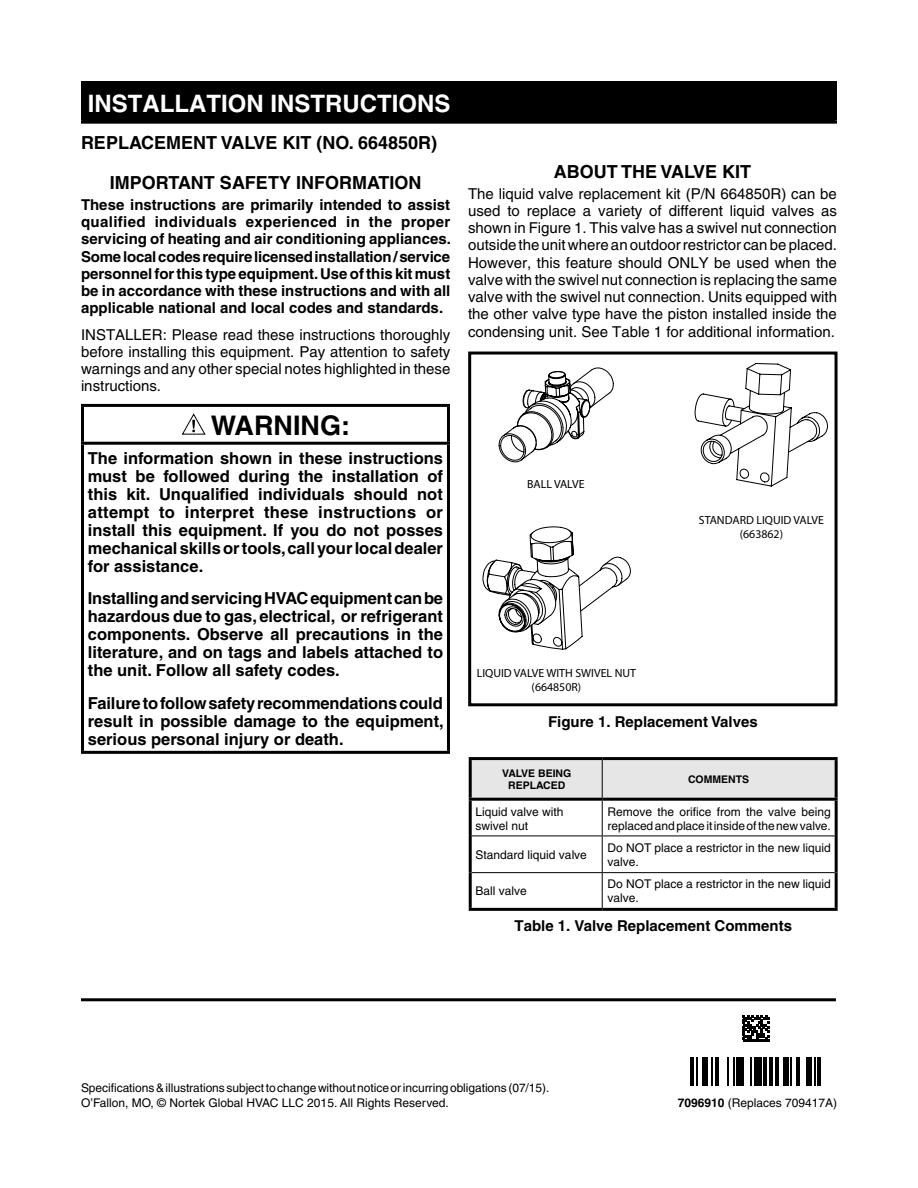
<style>
.page{position:relative;width:918px;height:1188px;background:#fff}
.page>*{position:absolute;margin:0;border:0;box-sizing:border-box;transform-origin:0 0}
.t1{font:700 27px "Helvetica";color:#000}
.t2{font:700 24px "Helvetica";color:#fff}
.t3{font:700 18px "Helvetica";color:#000}
.t4{font:700 16.5px/18px "Helvetica";color:#000;text-align:justify}
.t5{font:15px/17.2px "Helvetica";color:#000;text-align:justify}
.t6{font:700 15px/17.2px "Helvetica";color:#000;text-align:justify}
.t7{font:12px/13.5px "Helvetica";color:#000}
.t8{font:11.85px/14.2px "Myriad Pro";color:#000;text-align:center}
.t9{font:700 10.5px "Helvetica";color:#000}
.s1{font-weight:700}
</style>
<div class="page">
<div style="left:472px;top:760px;width:363px;height:38px;background:#e6e6e6"></div>
<hr style="left:602px;top:760px;width:1px;height:38px;background:#000">
<hr style="left:602px;top:801px;width:1px;height:35px;background:#000">
<hr style="left:472px;top:836px;width:130px;height:1px;background:#000">
<hr style="left:602px;top:836px;width:233px;height:1px;background:#000">
<hr style="left:602px;top:836px;width:1px;height:36px;background:#000">
<hr style="left:472px;top:872px;width:130px;height:1px;background:#000">
<hr style="left:602px;top:872px;width:233px;height:1px;background:#000">
<hr style="left:602px;top:873px;width:1px;height:35px;background:#000">
<hr style="left:469px;top:801px;width:3px;height:35px;background:#000">
<hr style="left:835px;top:801px;width:3px;height:35px;background:#000">
<hr style="left:469px;top:836px;width:3px;height:37px;background:#000">
<hr style="left:835px;top:836px;width:3px;height:37px;background:#000">
<hr style="left:469px;top:873px;width:3px;height:35px;background:#000">
<hr style="left:835px;top:873px;width:3px;height:35px;background:#000">
<hr style="left:469px;top:908px;width:133px;height:3px;background:#000">
<hr style="left:602px;top:908px;width:236px;height:3px;background:#000">
<hr style="left:469px;top:757px;width:133px;height:3px;background:#000">
<hr style="left:469px;top:760px;width:3px;height:38px;background:#000">
<hr style="left:602px;top:757px;width:236px;height:3px;background:#000">
<hr style="left:835px;top:760px;width:3px;height:38px;background:#000">
<hr style="left:469px;top:798px;width:133px;height:3px;background:#000">
<hr style="left:602px;top:798px;width:236px;height:3px;background:#000">
<div style="left:468px;top:352px;width:370px;height:354px;border:3px solid #000"></div>
<svg style="left:482px;top:367px;width:149px;height:283px"></svg>
<svg style="left:694px;top:363px;width:134px;height:124px"></svg>
<hr style="left:81px;top:998px;width:755px;height:3px;background:#000">
<div style="left:82px;top:82px;width:754px;height:40px;background:#000"></div>
<hr style="left:81px;top:81px;width:756px;height:3px;background:#000">
<hr style="left:81px;top:84px;width:3px;height:37px;background:#000">
<hr style="left:834px;top:84px;width:3px;height:37px;background:#000">
<hr style="left:81px;top:121px;width:756px;height:3px;background:#000">
<hr style="left:690px;top:1057px;width:4px;height:29px;background:#000">
<hr style="left:696px;top:1057px;width:2px;height:29px;background:#000">
<div style="left:702px;top:1057px;width:6px;height:29px;background:#000"></div>
<hr style="left:711px;top:1057px;width:2px;height:29px;background:#000">
<hr style="left:715px;top:1057px;width:4px;height:29px;background:#000">
<hr style="left:727px;top:1057px;width:2px;height:29px;background:#000">
<hr style="left:733px;top:1057px;width:2px;height:29px;background:#000">
<div style="left:736px;top:1057px;width:8px;height:29px;background:#000"></div>
<hr style="left:750px;top:1057px;width:2px;height:29px;background:#000">
<div style="left:754px;top:1057px;width:8px;height:29px;background:#000"></div>
<hr style="left:763px;top:1057px;width:4px;height:29px;background:#000">
<hr style="left:769px;top:1057px;width:4px;height:29px;background:#000">
<hr style="left:775px;top:1057px;width:4px;height:29px;background:#000">
<div style="left:783px;top:1057px;width:6px;height:29px;background:#000"></div>
<svg style="left:791px;top:1057px;width:1px;height:29px"></svg>
<hr style="left:796px;top:1057px;width:4px;height:29px;background:#000">
<div style="left:806px;top:1057px;width:6px;height:29px;background:#000"></div>
<hr style="left:814px;top:1057px;width:2px;height:29px;background:#000">
<hr style="left:818px;top:1057px;width:3px;height:29px;background:#000">
<hr style="left:743px;top:1040px;width:27px;height:2px;background:#000">
<svg style="left:743px;top:1015px;width:27px;height:25px"></svg>
<hr style="left:81px;top:404px;width:369px;height:3px;background:#000">
<hr style="left:81px;top:407px;width:3px;height:35px;background:#000">
<hr style="left:447px;top:407px;width:3px;height:35px;background:#000">
<hr style="left:81px;top:442px;width:369px;height:3px;background:#000">
<hr style="left:81px;top:445px;width:3px;height:306px;background:#000">
<hr style="left:447px;top:445px;width:3px;height:306px;background:#000">
<hr style="left:81px;top:751px;width:369px;height:3px;background:#000">
<svg style="left:182px;top:414px;width:23px;height:20px"></svg>
<h2 class="t2" style="left:88px;top:89px;width:362px">Installation Instructions</h2>
<p class="t3" style="left:81px;top:132px;width:358px">Replacement Valve Kit (No. 664850R)</p>
<p class="t3" style="left:110px;top:172px;width:13px">IMPO</p>
<p class="t3" style="left:156px;top:172px;width:26px">RTANT</p>
<p class="t3" style="left:220px;top:172px;width:145px">SAFETY IN FORMATION</p>
<p class="t6" style="left:81px;top:196px;width:371px">These instructions are primarily intended to assist qualified individuals experienced in the proper servicing of heating and air conditioning appliances.<br>Some local codes require licensed installation / service personnel for this type equipment. Use of this kit must be in accordance with these instructions and with all applicable national and local codes and standards.</p>
<p class="t5" style="left:81px;top:326px;width:371px">INSTALLER: Please read these instructions thoroughly before installing this equipment. Pay attention to safety warnings and any other special notes highlighted in these instructions.</p>
<h1 class="t1" style="left:211px;top:409px;width:141px">WARNING:</h1>
<p class="t4" style="left:88px;top:449px;width:357px">The information shown in these instructions must be followed during the installation of this kit. Unqualified individuals should not attempt to interpret these instructions or install this equipment. If you do not posses mechanical skills or tools, call your local dealer for assistance.</p>
<p class="t4" style="left:88px;top:589px;width:357px">Installing and servicing HVAC equipment can be hazardous due to gas, electrical, or refrigerant components. Observe all precautions in the literature, and on tags and labels attached to the unit. Follow all safety codes.</p>
<p class="t4" style="left:88px;top:694px;width:357px">Failure to follow safety recommendations could result in possible damage to the equipment, serious personal injury or death.</p>
<p class="t3" style="left:554px;top:161px;width:199px">About the Valve Kit</p>
<p class="t5" style="left:468px;top:185px;width:371px">The liquid valve replacement kit (P/N 664850R) can be used to replace a variety of different liquid valves as shown in Figure 1. This valve has a swivel nut connection outside the unit where an outdoor restrictor can be placed.<br>However, this feature should ONLY be used when the valve with the swivel nut connection is replacing the same valve with the swivel nut connection. Units equipped with the other valve type have the piston installed inside the condensing unit. See Table 1 for additional information.</p>
<p class="t8" style="left:527px;top:476px;width:59px">BALL VALVE</p>
<p class="t8" style="left:699px;top:513px;width:127px">STANDARD LIQUID VALVE (663862)</p>
<p class="t8" style="left:477px;top:665px;width:161px">LIQUID VALVE WITH SWIVEL NUT (664850R)</p>
<p class="t6" style="left:548px;top:713px;width:211px">Figure 1. Replacement Valves</p>
<p class="t9" style="left:502px;top:767px;width:43px">VALVE BEIN</p>
<p class="t9" style="left:563px;top:767px;width:10px">G</p>
<p class="t9" style="left:508px;top:779px;width:16px">REPLACE</p>
<p class="t9" style="left:558px;top:779px;width:9px">D</p>
<p class="t9" style="left:688px;top:773px;width:9px">COMMENT</p>
<p class="t9" style="left:742px;top:773px;width:9px">S</p>
<p class="t7" style="left:476px;top:805px;width:90px">Liquid valve with swivel nut</p>
<p class="t7" style="left:608px;top:805px;width:225px">Remove the orifice from the valve being replaced and place it inside of the new valve.</p>
<p class="t7" style="left:476px;top:848px;width:113px">Standard liquid valve</p>
<p class="t7" style="left:608px;top:841px;width:225px">Do NOT place a restrictor in the new liquid valve.</p>
<p class="t7" style="left:476px;top:884px;width:53px">Ball valve</p>
<p class="t7" style="left:608px;top:877px;width:225px">Do NOT place a restrictor in the new liquid valve.</p>
<p class="t6" style="left:515px;top:917px;width:279px">Table 1. Valve Replacement Comments</p>
<p class="t7" style="left:81px;top:1080px;width:470px;line-height:15px">Specifications &amp; illustrations subject to change without notice or incurring obligations (07/15).<br>O’Fallon, MO, © Nortek Global HVAC LLC 2015. All Rights Reserved.</p>
<p class="t7" style="left:678px;top:1096px;width:161px"><span class="s1">7096910</span> (Replaces 709417A)</p>
</div>
